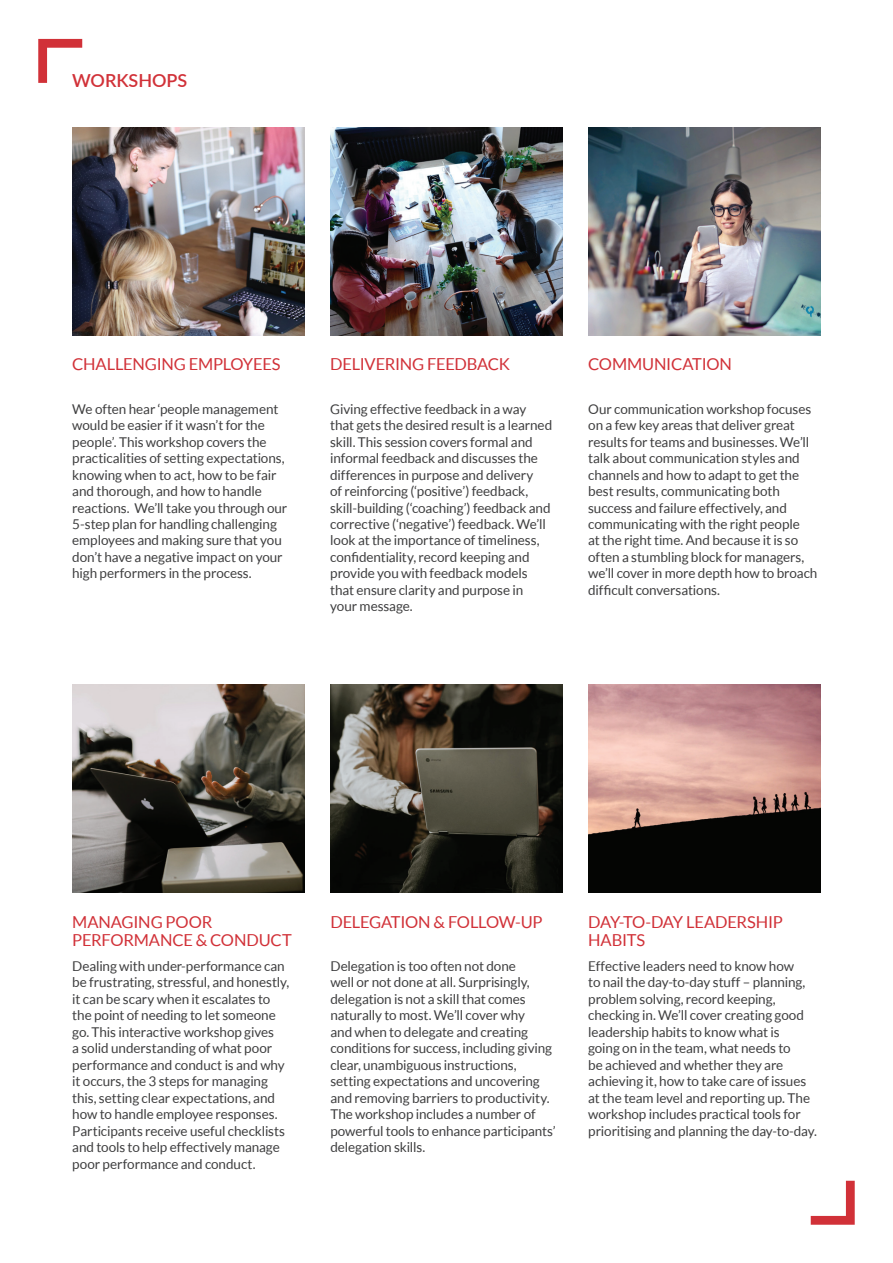
<style>
.page{position:relative;width:893px;height:1263px;background:#fff}
.page>*{position:absolute;margin:0;border:0;box-sizing:border-box;transform-origin:0 0}
.t1{font:600 18px "Lato";letter-spacing:-.005em;color:#d13138}
.t2{font:16.5px/18px "Lato";letter-spacing:-.015em;color:#d13138}
.t3{font:13.5px/16.5px "Lato";letter-spacing:-.01em;color:#3e3e3f}
</style>
<div class="page">
<svg style="left:811px;top:1181px;width:44px;height:44px"></svg>
<svg style="left:38px;top:39px;width:44px;height:44px"></svg>
<img style="left:72px;top:128px;width:233px;height:207px">
<img style="left:72px;top:685px;width:233px;height:207px">
<img style="left:330px;top:128px;width:233px;height:207px">
<img style="left:330px;top:685px;width:233px;height:207px">
<img style="left:588px;top:685px;width:233px;height:207px">
<img style="left:588px;top:128px;width:233px;height:207px">
<h1 class="t1" style="left:72px;top:67px;width:117px">WORKSHOPS</h1>
<p class="t2" style="left:72px;top:355px;width:210px">CHALLENGING EMPLOYEES</p>
<p class="t3" style="left:72px;top:400px;width:217px">We often hear ‘people management would be easier if it wasn’t for the people’. This workshop covers the practicalities of setting expectations, knowing when to act, how to be fair and thorough, and how to handle reactions. We’ll take you through our 5-step plan for handling challenging employees and making sure that you don’t have a negative impact on your high performers in the process.</p>
<p class="t2" style="left:330px;top:355px;width:181px">DELIVERING FEEDBACK</p>
<p class="t3" style="left:330px;top:400px;width:223px">Giving effective feedback in a way that gets the desired result is a learned skill. This session covers formal and informal feedback and discusses the differences in purpose and delivery<br>of reinforcing (‘positive’) feedback, skill-building (‘coaching’) feedback and corrective (‘negative’) feedback. We’ll look at the importance of timeliness, confidentiality, record keeping and provide you with feedback models that ensure clarity and purpose in your message.</p>
<p class="t2" style="left:588px;top:355px;width:145px">COMMUNICATION</p>
<p class="t3" style="left:588px;top:400px;width:231px">Our communication workshop focuses on a few key areas that deliver great results for teams and businesses. We’ll talk about communication styles and channels and how to adapt to get the best results, communicating both success and failure effectively, and communicating with the right people<br>at the right time. And because it is so often a stumbling block for managers, we’ll cover in more depth how to broach difficult conversations.</p>
<p class="t2" style="left:72px;top:912px;width:221px">MANAGING POOR<br>PERFORMANCE &amp; CONDUCT</p>
<p class="t3" style="left:72px;top:957px;width:219px">Dealing with under-performance can be frustrating, stressful, and honestly, it can be scary when it escalates to the point of needing to let someone go. This interactive workshop gives<br>a solid understanding of what poor performance and conduct is and why it occurs, the 3 steps for managing this, setting clear expectations, and how to handle employee responses.<br>Participants receive useful checklists and tools to help effectively manage poor performance and conduct.</p>
<p class="t2" style="left:330px;top:912px;width:214px">DELEGATION &amp; FOLLOW-UP</p>
<p class="t3" style="left:330px;top:957px;width:227px">Delegation is too often not done<br>well or not done at all. Surprisingly, delegation is not a skill that comes naturally to most. We’ll cover why<br>and when to delegate and creating conditions for success, including giving clear, unambiguous instructions, setting expectations and uncovering and removing barriers to productivity.<br>The workshop includes a number of powerful tools to enhance participants’ delegation skills.</p>
<p class="t2" style="left:588px;top:912px;width:196px">DAY-TO-DAY LEADERSHIP<br>HABITS</p>
<p class="t3" style="left:588px;top:957px;width:230px">Effective leaders need to know how<br>to nail the day-to-day stuff – planning, problem solving, record keeping, checking in. We’ll cover creating good leadership habits to know what is<br>going on in the team, what needs to<br>be achieved and whether they are achieving it, how to take care of issues at the team level and reporting up. The workshop includes practical tools for prioritising and planning the day-to-day.</p>
</div>
